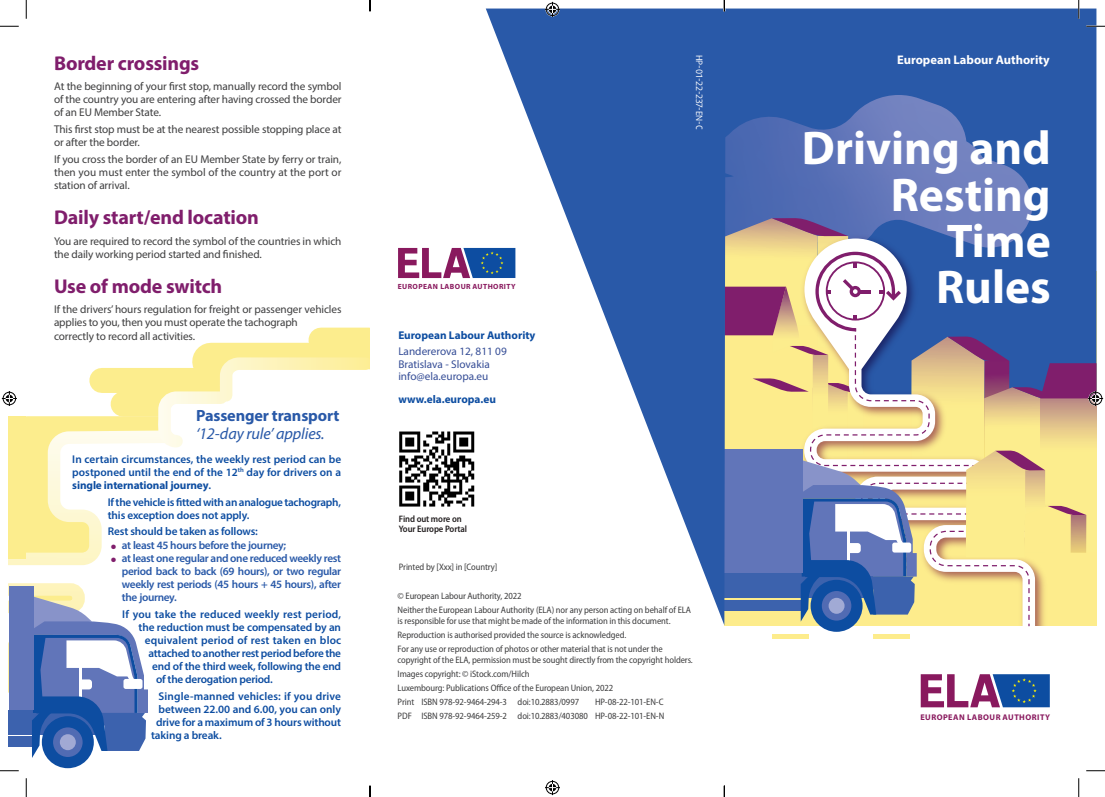
<style>
.page{position:relative;width:1105px;height:797px;background:#fff}
.page>*{position:absolute;margin:0;border:0;box-sizing:border-box;transform-origin:0 0}
.t1{font:700 47.5px/46.2px "Myriad Pro";color:#fff;text-align:right}
.t2{font:700 20px "Myriad Pro";letter-spacing:-.01em;color:#801e6c}
.t3{font:italic 16.25px "Myriad Pro";letter-spacing:-.01em;color:#2959a8}
.t4{font:700 16.25px "Myriad Pro";letter-spacing:-.01em;color:#2959a8}
.t5{font:700 12.5px "Myriad Pro";color:#fff}
.t6{font:11.25px/13.1px "Myriad Pro";letter-spacing:-.01em;color:#3e3e3f}
.t7{font:600 11.25px/13.1px "Myriad Pro";letter-spacing:-.01em;color:#0d4da1;text-align:justify}
.t8{font:600 11.25px/13.1px "Myriad Pro";letter-spacing:-.03em;color:#2959a8;text-align:justify}
.t9{font:600 11.25px "Myriad Pro";letter-spacing:.01em;color:#0d4da1}
.t10{font:11.25px/12.5px "Myriad Pro";color:#354d96}
.t11{font:700 11.25px "Myriad Pro";color:#0d4da1}
.t12{font:600 11.25px "Myriad Pro";letter-spacing:.015em;color:#0d4da1}
.t13{font:semi-condensed 9.38px/14.1px "Myriad Pro";letter-spacing:-.01em;color:#3e3e3f}
.t14{font:600 semi-condensed 9.38px/10.6px "Myriad Pro";letter-spacing:-.01em;color:#231f20}
.t15{font:8.75px "Daxline Pro";color:#fff}
.t16{font:700 8.25px "Myriad Pro";letter-spacing:.055em;color:#89195e}
.t17{font:700 7.5px "Myriad Pro";letter-spacing:.055em;color:#89195e}
.s1{font-weight:700}
.s2{color:#801e6c}
</style>
<div class="page">
<div style="left:211px;top:343px;width:158px;height:37px;background:#fced8d"></div>
<div style="left:321px;top:327px;width:48px;height:25px;background:#fced8d"></div>
<div style="left:102px;top:368px;width:144px;height:25px;background:#fced8d"></div>
<div style="left:27px;top:416px;width:158px;height:38px;background:#fced8d"></div>
<div style="left:123px;top:391px;width:210px;height:25px;background:#fced8d"></div>
<div style="left:725px;top:9px;width:371px;height:206px;background:#2959a8"></div>
<svg style="left:725px;top:95px;width:313px;height:120px;background:#526eb4"></svg>
<div style="left:772px;top:634px;width:37px;height:5px;background:#fdec8c"></div>
<div style="left:874px;top:634px;width:36px;height:5px;background:#fdec8c"></div>
<div style="left:810px;top:580px;width:52px;height:52px;background:#0d4da1;border-radius:50%"></div>
<svg style="left:398px;top:248px;width:88px;height:30px"></svg>
<svg style="left:921px;top:674px;width:129px;height:33px"></svg>
<svg style="left:399px;top:431px;width:75px;height:75px"></svg>
<svg style="left:486px;top:9px;width:239px;height:615px;fill:#2959a8"></svg>
<svg style="left:9px;top:424px;width:143px;height:172px"></svg>
<div style="left:9px;top:736px;width:26px;height:11px;background:#3c62ae"></div>
<div style="left:9px;top:709px;width:95px;height:25px;background:#3c62ae"></div>
<svg style="left:32px;top:596px;width:116px;height:162px"></svg>
<div style="left:42px;top:716px;width:52px;height:52px;background:#0d4da1;border-radius:50%"></div>
<div style="left:53px;top:727px;width:30px;height:30px;background:#516bb3;border-radius:50%"></div>
<div style="left:60px;top:734px;width:16px;height:16px;background:#a1a9d4;border-radius:50%"></div>
<div style="left:9px;top:585px;width:25px;height:124px;background:#6175b9"></div>
<svg style="left:152px;top:351px;width:218px;height:103px"></svg>
<div style="left:9px;top:416px;width:17px;height:143px;background:#fced8d"></div>
<svg style="left:0;top:25px;width:19px;height:2px"></svg>
<svg style="left:1086px;top:25px;width:19px;height:2px"></svg>
<svg style="left:0;top:770px;width:19px;height:1px"></svg>
<svg style="left:1086px;top:770px;width:19px;height:1px"></svg>
<svg style="left:25px;top:0;width:2px;height:19px"></svg>
<svg style="left:25px;top:778px;width:2px;height:19px"></svg>
<svg style="left:1078px;top:0;width:1px;height:19px"></svg>
<svg style="left:1078px;top:778px;width:1px;height:19px"></svg>
<svg style="left:545px;top:2px;width:15px;height:15px"></svg>
<svg style="left:545px;top:780px;width:15px;height:15px"></svg>
<svg style="left:2px;top:391px;width:15px;height:15px"></svg>
<svg style="left:724px;top:215px;width:379px;height:411px;background:#a9a9a6"></svg>
<svg style="left:369px;top:0;width:2px;height:11px"></svg>
<svg style="left:369px;top:785px;width:2px;height:12px"></svg>
<svg style="left:724px;top:785px;width:1px;height:12px"></svg>
<h2 class="t2" style="left:54px;top:50px;width:147px">Border crossings</h2>
<p class="t6" style="left:54px;top:79px;width:289px;text-align:justify">At the beginning of your first stop, manually record the symbol of the country you are entering after having crossed the border of an EU Member State.</p>
<p class="t6" style="left:54px;top:122px;width:289px">This first stop must be at the nearest possible stopping place at or after the border.</p>
<p class="t6" style="left:54px;top:152px;width:289px;text-align:justify">If you cross the border of an EU Member State by ferry or train, then you must enter the symbol of the country at the port or station of arrival.</p>
<h2 class="t2" style="left:54px;top:204px;width:206px">Daily start/end location</h2>
<p class="t6" style="left:54px;top:234px;width:289px">You are required to record the symbol of the countries in which the daily working period started and finished.</p>
<h2 class="t2" style="left:54px;top:273px;width:170px">Use of mode switch</h2>
<p class="t6" style="left:54px;top:303px;width:289px">If the drivers’ hours regulation for freight or passenger vehicles applies to you, then you must operate the tachograph<br>correctly to record all activities.</p>
<h3 class="t4" style="left:196px;top:405px;width:145px">Passenger transport</h3>
<h3 class="t3" style="left:196px;top:423px;width:130px">‘12-day rule’ applies.</h3>
<p class="t7" style="left:72px;top:452px;width:270px">In certain circumstances, the weekly rest period can be postponed until the end of the 12<sup>th</sup> day for drivers on a <span class="s1">single international journey</span>.</p>
<p class="t7" style="left:108px;top:495px;width:235px">If the vehicle is fitted with an analogue tachograph, this exception does not apply.</p>
<p class="t7" style="left:108px;top:524px;width:152px">Rest should be taken as follows:</p>
<p class="t8" style="left:111px;top:538px;width:176px"><span class="s2">●</span> at least 45 hours before the journey;</p>
<p class="t8" style="left:122px;top:551px;width:221px;text-indent:-11px"><span class="s2">●</span> at least one regular and one reduced weekly rest period back to back (69 hours), or two regular weekly rest periods (45 hours + 45 hours), after the journey.</p>
<p class="t12" style="left:122px;top:606px;width:220px">If you take the reduced weekly rest period,</p>
<p class="t7" style="left:139px;top:620px;width:204px">the reduction must be compensated by an</p>
<p class="t9" style="left:145px;top:633px;width:198px">equivalent period of rest taken en bloc</p>
<p class="t7" style="left:149px;top:646px;width:194px">attached to another rest period before the</p>
<p class="t7" style="left:152px;top:659px;width:190px">end of the third week, following the end</p>
<p class="t7" style="left:156px;top:672px;width:118px">of the derogation period.</p>
<p class="t9" style="left:159px;top:689px;width:184px">Single-manned vehicles: if you drive</p>
<p class="t7" style="left:159px;top:702px;width:184px">between 22.00 and 6.00, you can only</p>
<p class="t7" style="left:156px;top:715px;width:186px">drive for a maximum of 3 hours without</p>
<p class="t7" style="left:151px;top:728px;width:72px">taking a break.</p>
<p class="t17" style="left:398px;top:282px;width:120px">EUROPEAN LABOUR AUTHORITY</p>
<p class="t11" style="left:398px;top:328px;width:139px">European Labour Authority</p>
<p class="t10" style="left:398px;top:345px;width:110px">Landererova 12, 811 09<br>Bratislava - Slovakia info@ela.europa.eu</p>
<p class="t11" style="left:398px;top:392px;width:99px">www.ela.europa.eu</p>
<p class="t14" style="left:399px;top:513px;width:70px">Find out more on<br>Your Europe Portal</p>
<p class="t13" style="left:399px;top:559px;width:100px">Printed by [Xxx] in [Country]</p>
<p class="t15" style="left:705px;top:55px;width:77px;rotate:90deg">HP-01-22-237-EN-C</p>
<p class="t13" style="left:398px;top:588px;width:295px">© European Labour Authority, 2022<br>Neither the European Labour Authority (ELA) nor any person acting on behalf of ELA</p>
<p class="t13" style="left:398px;top:613px;width:274px">is responsible for use that might be made of the information in this document.<br>Reproduction is authorised provided the source is acknowledged.<br>For any use or reproduction of photos or other material that is not under the</p>
<p class="t13" style="left:398px;top:652px;width:297px">copyright of the ELA, permission must be sought directly from the copyright holders.<br>Images copyright: © iStock.com/Hilch<br>Luxembourg: Publications Office of the European Union, 2022<br>Print ISBN 978-92-9464-294-3 doi:10.2883/0997</p>
<p class="t13" style="left:398px;top:695px;width:268px;text-align:right">HP-08-22-101-EN-C<br>PDF ISBN 978-92-9464-259-2 doi:10.2883/403080 HP-08-22-101-EN-N</p>
<h3 class="t5" style="left:897px;top:52px;width:154px">European Labour Authority</h3>
<h1 class="t1" style="left:802px;top:124px;width:250px">Driving and<br>Resting<br>Time<br>Rules</h1>
<p class="t16" style="left:920px;top:711px;width:131px">EUROPEAN LABOUR AUTHORITY</p>
</div>
